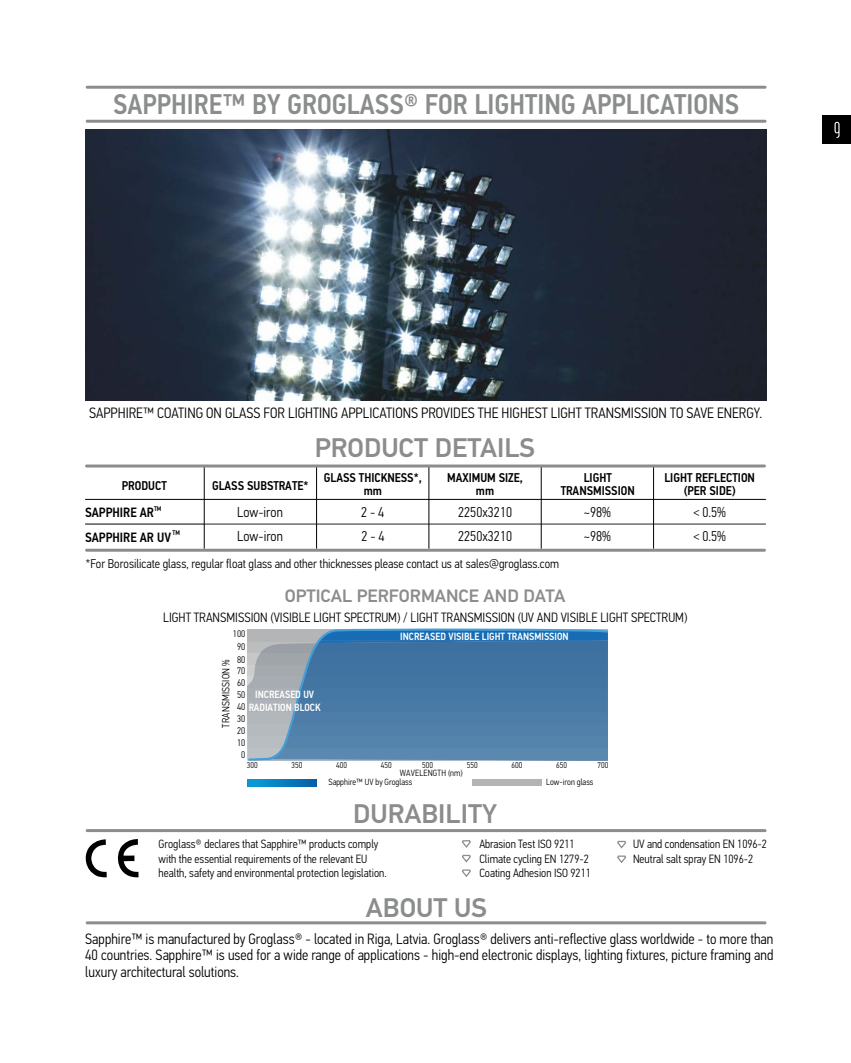
<style>
.page{position:relative;width:851px;height:1063px;background:#fff}
.page>*{position:absolute;margin:0;border:0;box-sizing:border-box;transform-origin:0 0}
.t1{font:500 28.5px "PF Din Text Cond Pro";color:#8b8d8d}
.t2{font:500 27px "PF Din Text Pro";color:#8b8d8d}
.t3{font:500 18px "PF Din Text Pro";color:#8b8d8d}
.t4{font:300 15px/16.5px "PF Din Text Cond Pro";color:#000;text-align:justify}
.t5{font:300 14.25px/24.6px "PF Din Text Cond Pro";color:#000}
.t6{font:300 13.5px "PF Din Text Cond Pro";color:#000}
.t7{font:500 13.5px "PF Din Text Cond Pro";color:#000}
.t8{font:500 12.75px/12.1px "PF Din Text Cond Pro";color:#000;text-align:center}
.t9{font:300 12.75px "PF Din Text Cond Pro";color:#000}
.t10{font:300 12px/14.7px "PF Din Text Cond Pro";color:#000}
.t11{font:500 10.5px "PF Din Text Cond Pro";color:#fefefe}
.t12{font:300 10.5px "PF Din Text Cond Pro";letter-spacing:.02em;color:#000}
.t13{font:300 9.75px/12.1px "PF Din Text Cond Pro";color:#000;text-align:center}
.t14{font:300 9px "PF Din Text Cond Pro";color:#000}
.t15{font:300 9px "PF Din Text Cond Pro";letter-spacing:.02em;color:#000}
.t16{font:300 8.55px "PF Din Text Cond Pro";color:#000}
.t17{font:500 6.75px "PF Din Text Cond Pro";color:#000}
.s1{font-weight:300;font-size:9.75px;color:#000}
</style>
<div class="page">
<div style="left:822px;top:116px;width:28px;height:28px;background:#000"></div>
<svg style="left:834px;top:122px;width:5px;height:16px"></svg>
<hr style="left:86px;top:120px;width:680px;height:3px;background:#8b8d8d">
<hr style="left:86px;top:86px;width:680px;height:3px;background:#8b8d8d">
<img style="left:86px;top:130px;width:680px;height:271px">
<hr style="left:85px;top:499px;width:680px;height:1px;background:#000">
<hr style="left:85px;top:524px;width:119px;height:1px;background:#000">
<hr style="left:204px;top:524px;width:112px;height:1px;background:#252322">
<hr style="left:316px;top:524px;width:113px;height:1px;background:#252322">
<hr style="left:429px;top:524px;width:112px;height:1px;background:#252322">
<hr style="left:541px;top:524px;width:112px;height:1px;background:#252322">
<hr style="left:653px;top:524px;width:112px;height:1px;background:#252322">
<svg style="left:653px;top:500px;width:1px;height:49px"></svg>
<svg style="left:541px;top:500px;width:1px;height:49px"></svg>
<svg style="left:428px;top:499px;width:1px;height:50px"></svg>
<svg style="left:316px;top:500px;width:1px;height:49px"></svg>
<svg style="left:204px;top:500px;width:1px;height:49px"></svg>
<hr style="left:653px;top:465px;width:1px;height:34px;background:#000">
<hr style="left:541px;top:465px;width:1px;height:34px;background:#000">
<hr style="left:428px;top:465px;width:1px;height:34px;background:#000">
<hr style="left:316px;top:465px;width:1px;height:34px;background:#000">
<hr style="left:204px;top:465px;width:1px;height:34px;background:#000">
<hr style="left:85px;top:465px;width:680px;height:3px;background:#8b8d8d">
<hr style="left:85px;top:549px;width:680px;height:3px;background:#8b8d8d">
<hr style="left:86px;top:829px;width:680px;height:3px;background:#8b8d8d">
<svg style="left:117px;top:839px;width:21px;height:39px"></svg>
<svg style="left:85px;top:839px;width:22px;height:38px"></svg>
<svg style="left:462px;top:840px;width:9px;height:37px"></svg>
<svg style="left:617px;top:840px;width:9px;height:23px"></svg>
<hr style="left:86px;top:921px;width:680px;height:3px;background:#8b8d8d">
<svg style="left:247px;top:779px;width:70px;height:7px"></svg>
<svg style="left:247px;top:628px;width:362px;height:133px;background:#5683ab"></svg>
<div style="left:472px;top:779px;width:69px;height:7px;background:#b2b3b3"></div>
<h1 class="t1" style="left:113px;top:93px;width:627px">SAPPHIRE™ BY GROGLASS® FOR LIGHTING APPLICATIONS</h1>
<p class="t4" style="left:89px;top:406px;width:674px">SAPPHIRE™ COATING ON GLASS FOR LIGHTING APPLICATIONS PROVIDES THE HIGHEST LIGHT TRANSMISSION TO SAVE ENERGY.</p>
<h2 class="t2" style="left:315px;top:437px;width:222px">PRODUCT DETAILS</h2>
<p class="t8" style="left:324px;top:473px;width:99px">GLASS THICKNESS*, mm</p>
<p class="t8" style="left:447px;top:473px;width:77px">MAXIMUM SIZE, mm</p>
<p class="t8" style="left:122px;top:480px;width:47px">PRODUCT</p>
<p class="t8" style="left:212px;top:480px;width:98px">GLASS SUBSTRATE*</p>
<p class="t8" style="left:560px;top:473px;width:75px;line-height:12.9px">LIGHT<br>TRANSMISSION</p>
<p class="t8" style="left:664px;top:473px;width:92px;line-height:12.9px">LIGHT REFLECTION (PER SIDE)</p>
<p class="t5" style="left:237px;top:501px;width:47px">Low-iron<br>Low-iron</p>
<p class="t5" style="left:584px;top:501px;width:29px">~98%</p>
<p class="t5" style="left:693px;top:501px;width:34px">&lt; 0.5%</p>
<p class="t17" style="left:154px;top:506px;width:9px">TM</p>
<p class="t5" style="left:361px;top:501px;width:25px">2-4</p>
<p class="t5" style="left:458px;top:501px;width:55px">2250x3210</p>
<p class="t5" style="left:361px;top:526px;width:25px">2 - 4</p>
<p class="t5" style="left:584px;top:525px;width:29px">~98%</p>
<p class="t7" style="left:85px;top:507px;width:70px">SAPPHIRE AR</p>
<p class="t17" style="left:173px;top:530px;width:9px">TM</p>
<p class="t5" style="left:458px;top:525px;width:55px">2250x3210</p>
<p class="t5" style="left:693px;top:525px;width:34px">&lt; 0.5%</p>
<p class="t7" style="left:85px;top:532px;width:88px">SAPPHIRE AR UV</p>
<p class="t9" style="left:86px;top:558px;width:475px">*For Borosilicate glass, regular float glass and other thicknesses please contact us at sales@groglass.com</p>
<p class="t3" style="left:285px;top:588px;width:282px">OPTICAL PERFORMANCE AND DATA</p>
<p class="t6" style="left:163px;top:612px;width:525px">LIGHT TRANSMISSION (VISIBLE LIGHT SPECTRUM) / LIGHT TRANSMISSION (UV AND VISIBLE LIGHT SPECTRUM)</p>
<p class="t13" style="left:233px;top:629px;width:14px">100<br>90<br>80<br>70<br>60<br>50</p>
<p class="t11" style="left:237px;top:703px;width:85px"><span class="s1">40</span> RADIATION BLOCK</p>
<p class="t13" style="left:237px;top:714px;width:10px;text-align:justify">30<br>20<br>10</p>
<p class="t11" style="left:400px;top:632px;width:170px">INCREASED VISIBLE LIGHT TRANSMISSION</p>
<p class="t12" style="left:222px;top:728px;width:70px;rotate:-90deg">TRANSMISSION %</p>
<p class="t11" style="left:255px;top:690px;width:60px">INCREASED UV</p>
<p class="t13" style="left:241px;top:749px;width:6px">0</p>
<p class="t16" style="left:422px;top:761px;width:12px">500</p>
<p class="t16" style="left:467px;top:761px;width:12px">550</p>
<p class="t16" style="left:511px;top:761px;width:12px">600</p>
<p class="t16" style="left:556px;top:761px;width:12px">650</p>
<p class="t16" style="left:597px;top:761px;width:12px">700</p>
<p class="t16" style="left:247px;top:761px;width:12px">300</p>
<p class="t16" style="left:291px;top:761px;width:12px">350</p>
<p class="t16" style="left:336px;top:761px;width:12px">400</p>
<p class="t16" style="left:381px;top:761px;width:12px">450</p>
<p class="t14" style="left:328px;top:779px;width:85px">Sapphire™ UV by Groglass</p>
<p class="t14" style="left:546px;top:779px;width:49px">Low-iron glass</p>
<p class="t15" style="left:399px;top:770px;width:64px">WAVELENGTH (nm)</p>
<h2 class="t2" style="left:353px;top:802px;width:145px">DURABILITY</h2>
<p class="t10" style="left:158px;top:837px;width:229px">Groglass® declares that Sapphire™ products comply with the essential requirements of the relevant EU health, safety and environmental protection legislation.</p>
<p class="t10" style="left:479px;top:837px;width:113px">Abrasion Test ISO 9211<br>Climate cycling EN 1279-2<br>Coating Adhesion ISO 9211</p>
<p class="t10" style="left:633px;top:837px;width:135px">UV and condensation EN 1096-2<br>Neutral salt spray EN 1096-2</p>
<h2 class="t2" style="left:366px;top:897px;width:122px">ABOUT US</h2>
<p class="t4" style="left:85px;top:932px;width:689px">Sapphire™ is manufactured by Groglass® - located in Riga, Latvia. Groglass® delivers anti-reflective glass worldwide - to more than 40 countries. Sapphire™ is used for a wide range of applications - high-end electronic displays, lighting fixtures, picture framing and luxury architectural solutions.</p>
</div>
